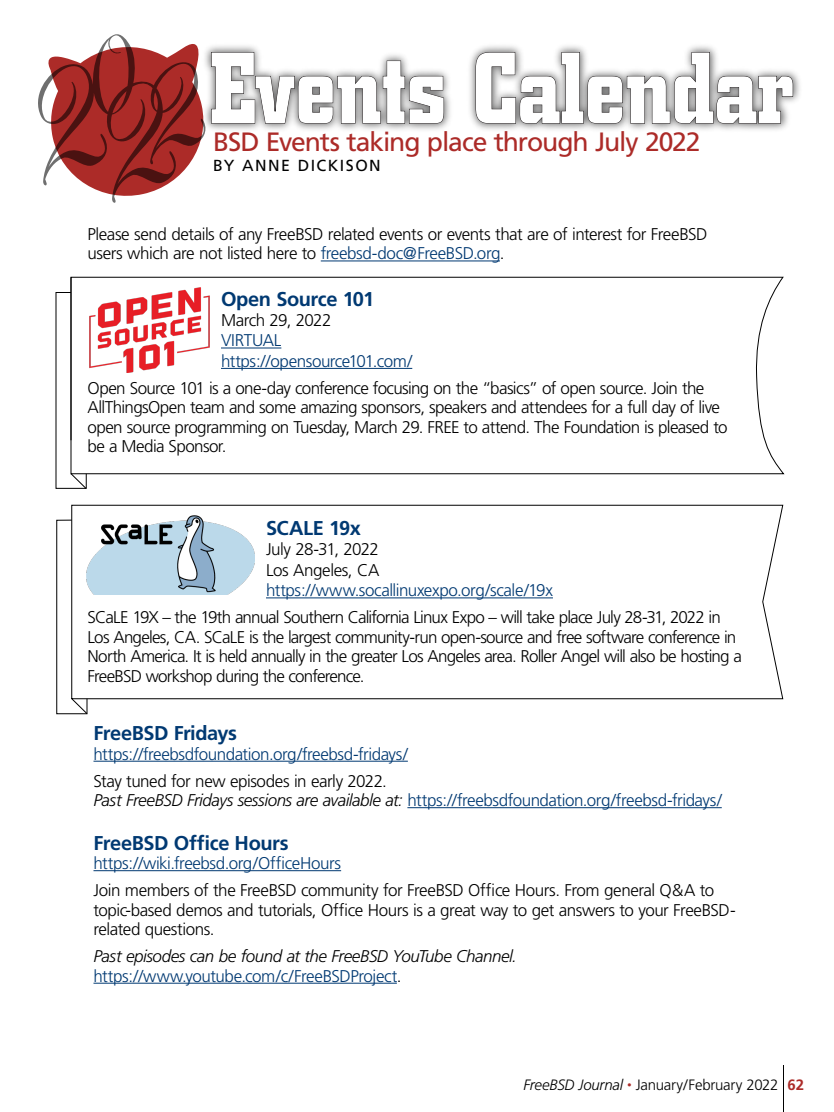
<style>
.page{position:relative;width:834px;height:1112px;background:#fff}
.page>*{position:absolute;margin:0;border:0;box-sizing:border-box;transform-origin:0 0}
.t1{font:26.5px "Frutiger";letter-spacing:-.04em;color:#ac2b28}
.a_head{font:700 20px "Frutiger";letter-spacing:-.02em;color:#013972}
.body_copy___no_inden{font:300 17px/19.5px "Frutiger";letter-spacing:-.035em;color:#000}
.body_copy___no_inden-2{font:300 17px/20.4px "Frutiger";letter-spacing:-.025em;color:#013972}
.body_copy___no_inden-3{font:italic 300 17px "Frutiger";letter-spacing:-.03em;color:#000}
.t2{font:16px "Frutiger";letter-spacing:.09em;color:#000}
.t3{font:300 15px "Frutiger";letter-spacing:-.02em;color:#000}
.s1{color:#013972}
.s2{font-style:italic;color:#000}
.s3{color:#000}
.s4{font-style:italic}
.s5{font-style:italic;font-size:9px;color:#ac2b28}
.s6{font-weight:700;color:#ac2b28}
</style>
<div class="page">
<img style="left:210px;top:45px;width:590px;height:85px">
<svg style="left:211px;top:52px;width:582px;height:72px"></svg>
<svg style="left:38px;top:34px;width:172px;height:169px"></svg>
<svg style="left:71px;top:277px;width:714px;height:197px"></svg>
<hr style="left:71px;top:277px;width:1px;height:163px;background:#000">
<svg style="left:56px;top:519px;width:32px;height:195px"></svg>
<svg style="left:71px;top:505px;width:712px;height:195px"></svg>
<svg style="left:70px;top:473px;width:17px;height:16px"></svg>
<hr style="left:266px;top:597px;width:287px;height:1px;background:#013972">
<hr style="left:321px;top:261px;width:179px;height:1px;background:#013972">
<hr style="left:94px;top:761px;width:314px;height:1px;background:#013972">
<hr style="left:407px;top:807px;width:315px;height:1px;background:#013972">
<hr style="left:94px;top:870px;width:247px;height:1px;background:#013972">
<hr style="left:94px;top:983px;width:303px;height:1px;background:#013972">
<img style="left:86px;top:515px;width:169px;height:80px">
<hr style="left:783px;top:1065px;width:1px;height:47px;background:#000">
<hr style="left:221px;top:348px;width:60px;height:1px;background:#013972">
<hr style="left:221px;top:368px;width:191px;height:1px;background:#013972">
<img style="left:86px;top:284px;width:126px;height:89px">
<h1 class="t1" style="left:213px;top:127px;width:489px">BSD Events taking place through July 2022</h1>
<p class="t2" style="left:213px;top:156px;width:169px">BY ANNE DICKISON</p>
<p class="body_copy___no_inden" style="left:88px;top:224px;width:622px">Please send details of any FreeBSD related events or events that are of interest for FreeBSD users which are not listed here to <span class="s1">freebsd-doc@FreeBSD.org</span>.</p>
<p class="a_head" style="left:221px;top:287px;width:155px">Open Source 101</p>
<p class="body_copy___no_inden" style="left:221px;top:311px;width:112px">March 29, 2022</p>
<p class="body_copy___no_inden-2" style="left:221px;top:330px;width:193px">VIRTUAL https://opensource101.com/</p>
<p class="body_copy___no_inden" style="left:88px;top:378px;width:642px">Open Source 101 is a one-day conference focusing on the “basics” of open source. Join the AllThingsOpen team and some amazing sponsors, speakers and attendees for a full day of live open source programming on Tuesday, March 29. FREE to attend. The Foundation is pleased to be a Media Sponsor.</p>
<p class="a_head" style="left:266px;top:516px;width:97px">SCALE 19x</p>
<p class="body_copy___no_inden" style="left:266px;top:540px;width:115px">July 28-31, 2022</p>
<p class="body_copy___no_inden" style="left:266px;top:560px;width:115px">Los Angeles, CA</p>
<p class="body_copy___no_inden-2" style="left:266px;top:580px;width:288px">https://www.socallinuxexpo.org/scale/19x</p>
<p class="body_copy___no_inden" style="left:88px;top:608px;width:656px">SCaLE 19X – the 19th annual Southern California Linux Expo – will take place July 28-31, 2022 in Los Angeles, CA. SCaLE is the largest community-run open-source and free software conference in North America. It is held annually in the greater Los Angeles area. Roller Angel will also be hosting a FreeBSD workshop during the conference.</p>
<p class="a_head" style="left:94px;top:721px;width:145px">FreeBSD Fridays</p>
<p class="body_copy___no_inden-2" style="left:94px;top:744px;width:316px">https://freebsdfoundation.org/freebsd-fridays/</p>
<p class="body_copy___no_inden" style="left:94px;top:771px;width:295px">Stay tuned for new episodes in early 2022.</p>
<p class="body_copy___no_inden-2" style="left:94px;top:790px;width:630px"><span class="s2">Past FreeBSD Fridays sessions are available at:</span> https://freebsdfoundation.org/freebsd-fridays/</p>
<p class="a_head" style="left:94px;top:831px;width:197px">FreeBSD Office Hours</p>
<p class="body_copy___no_inden-2" style="left:94px;top:853px;width:249px">https://wiki.freebsd.org/OfficeHours</p>
<p class="body_copy___no_inden" style="left:94px;top:881px;width:644px">Join members of the FreeBSD community for FreeBSD Office Hours. From general Q&amp;A to topic-based demos and tutorials, Office Hours is a great way to get answers to your FreeBSD&shy;related questions.</p>
<p class="body_copy___no_inden-3" style="left:94px;top:946px;width:425px">Past episodes can be found at the FreeBSD YouTube Channel.</p>
<p class="body_copy___no_inden-2" style="left:93px;top:966px;width:310px">https://www.youtube.com/c/FreeBSDProject<span class="s3">.</span></p>
<p class="t3" style="left:523px;top:1077px;width:282px"><span class="s4">FreeBSD Journal</span> <span class="s5">•</span> January/February 2022 <span class="s6">62</span></p>
</div>
